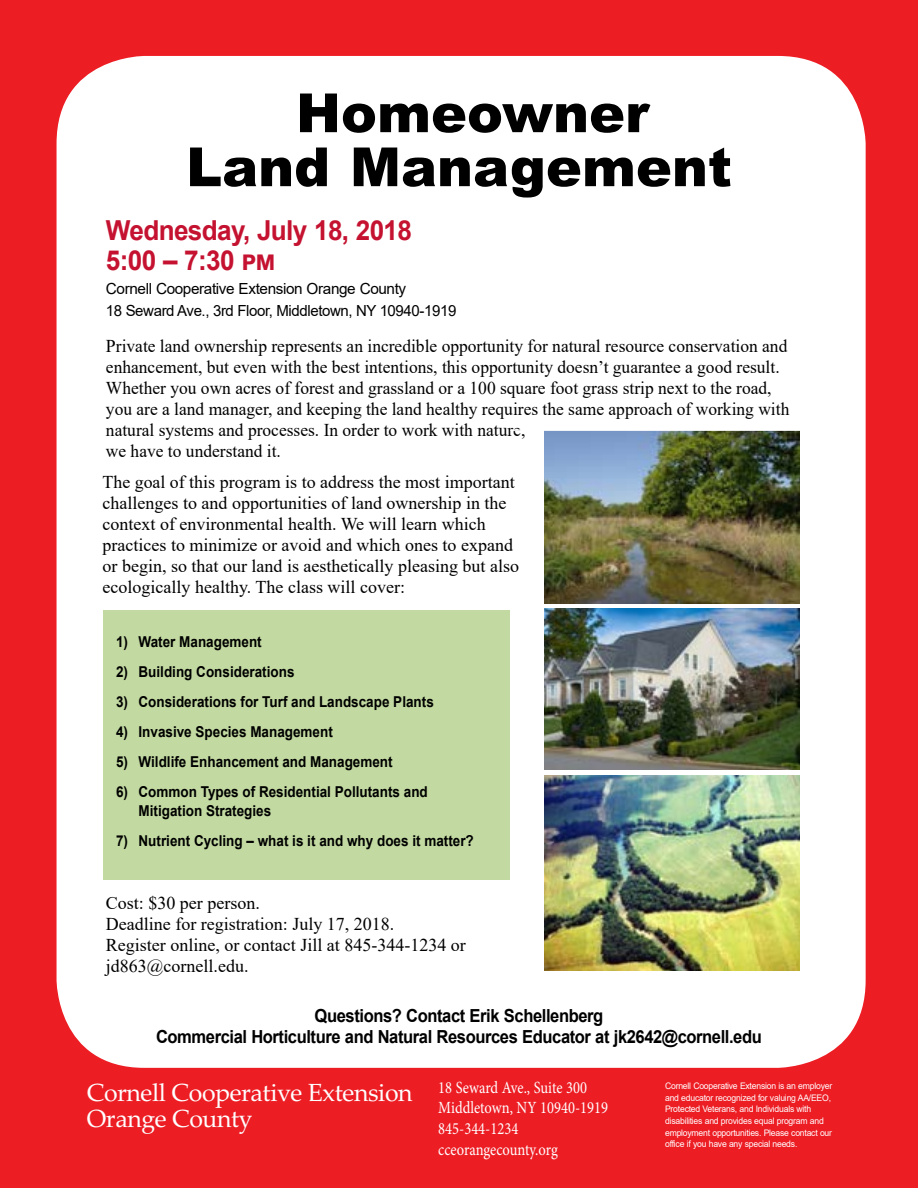
<style>
.page{position:relative;width:918px;height:1188px;background:#ed1d24}
.page>*{position:absolute;margin:0;border:0;box-sizing:border-box;transform-origin:0 0}
.t1{font:900 54px/54px "Arial";color:#000;text-align:center}
.t2{font:700 27.6px/30.6px "Arial";letter-spacing:-.025em;color:#c41230;scale:.95 1}
.t3{font:24.9px/26.1px "Palatino Linotype";letter-spacing:-.015em;color:#fff}
.t4{font:18px/21px "Times New Roman";color:#000}
.t5{font:700 18px/21px "Arial";letter-spacing:-.025em;color:#000;text-align:center;scale:.92 1}
.t6{font:17.1px/20.9px "Minion Pro";color:#fff;scale:.85 1}
.t7{font:15.3px/22.5px "Arial";letter-spacing:-.025em;color:#000}
.t8{font:700 15px/19.5px "Arial";color:#000;scale:.9 1}
.t9{font:9px/11.7px "Arial";letter-spacing:-.025em;color:#fff;scale:.96 1}
</style>
<div class="page">
<div style="left:57px;top:56px;width:809px;height:1012px;background:#fff;border-radius:88px"></div>
<img style="left:544px;top:431px;width:256px;height:172px">
<img style="left:544px;top:776px;width:256px;height:194px">
<img style="left:544px;top:609px;width:256px;height:161px">
<div style="left:103px;top:610px;width:406px;height:269px;background:#c2daa1"></div>
<h1 class="t1" style="left:186px;top:84px;width:547px">Homeowner<br>Land Management</h1>
<h2 class="t2" style="left:106px;top:215px;width:324px">Wednesday, July 18, 2018<br>5:00 – 7:30 pm</h2>
<p class="t7" style="left:106px;top:277px;width:352px">Cornell Cooperative Extension Orange County<br>18 Seward Ave., 3rd Floor, Middletown, NY 10940-1919</p>
<p class="t4" style="left:106px;top:335px;width:685px">Private land ownership represents an incredible opportunity for natural resource conservation and enhancement, but even with the best intentions, this opportunity doesn’t guarantee a good result.<br>Whether you own acres of forest and grassland or a 100 square foot grass strip next to the road, you are a land manager, and keeping the land healthy requires the same approach of working with natural systems and processes. In order to work with nature,<br>we have to understand it.</p>
<p class="t4" style="left:103px;top:471px;width:418px">The goal of this program is to address the most important challenges to and opportunities of land ownership in the context of environmental health. We will learn which practices to minimize or avoid and which ones to expand or begin, so that our land is aesthetically pleasing but also ecologically healthy. The class will cover:</p>
<p class="t8" style="left:116px;top:632px;width:163px">1) Water Management</p>
<p class="t8" style="left:116px;top:662px;width:200px">2) Building Considerations</p>
<p class="t8" style="left:116px;top:692px;width:355px">3) Considerations for Turf and Landscape Plants</p>
<p class="t8" style="left:116px;top:722px;width:242px">4) Invasive Species Management</p>
<p class="t8" style="left:116px;top:752px;width:309px">5) Wildlife Enhancement and Management</p>
<p class="t8" style="left:139px;top:782px;width:323px;text-indent:-23px">6) Common Types of Residential Pollutants and<br>Mitigation Strategies</p>
<p class="t8" style="left:116px;top:831px;width:399px">7) Nutrient Cycling – what is it and why does it matter?</p>
<p class="t4" style="left:106px;top:892px;width:361px">Cost: $30 per person.<br>Deadline for registration: July 17, 2018.<br>Register online, or contact Jill at 845-344-1234 or jd863@cornell.edu.</p>
<p class="t5" style="left:156px;top:1005px;width:660px">Questions? Contact Erik Schellenberg<br>Commercial Horticulture and Natural Resources Educator at jk2642@cornell.edu</p>
<h3 class="t3" style="left:87px;top:1078px;width:327px">Cornell Cooperative Extension<br>Orange County</h3>
<p class="t6" style="left:438px;top:1077px;width:201px">18 Seward Ave., Suite 300<br>Middletown, NY 10940-1919<br>845-344-1234 cceorangecounty.org</p>
<p class="t9" style="left:665px;top:1080px;width:176px">Cornell Cooperative Extension is an employer and educator recognized for valuing AA/EEO, Protected Veterans, and Individuals with disabilities and provides equal program and employment opportunities. Please contact our office if you have any special needs.</p>
</div>
